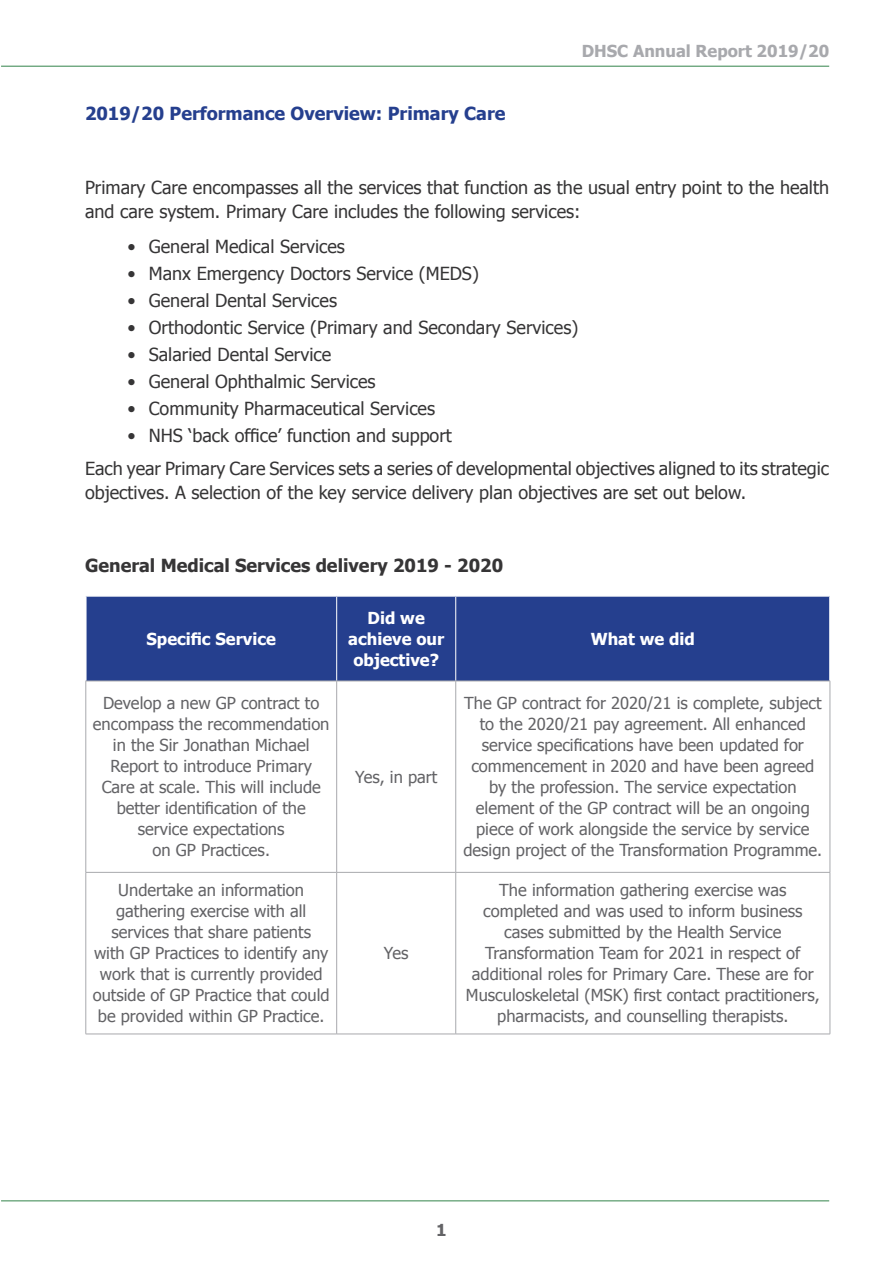
<style>
.page{position:relative;width:893px;height:1263px;background:#fff}
.page>*{position:absolute;margin:0;border:0;box-sizing:border-box;transform-origin:0 0}
.Body_Text{font:18px/24px "Tahoma";color:#363536}
.Black_Highlights{font:700 18px "Tahoma";color:#363536}
.Appendix_Title{font:700 18px "Tahoma";color:#253f8e}
.Body_Text-2{font:16.5px/21px "Tahoma";color:#636366;text-align:center}
.Body_Text-3{font:700 16.5px/21px "Tahoma";color:#fff;text-align:center}
.t1{font:700 16.5px "Tahoma";color:#a8a9ad}
.t2{font:700 16.5px "Tahoma";color:#636366}
</style>
<div class="page">
<hr style="left:1px;top:66px;width:828px;height:1px;background:#3f8b55">
<hr style="left:1px;top:1200px;width:828px;height:1px;background:#3f8b55">
<div style="left:87px;top:597px;width:742px;height:84px;background:#253f8e"></div>
<hr style="left:336px;top:597px;width:1px;height:84px;background:#fff">
<hr style="left:455px;top:597px;width:1px;height:84px;background:#fff">
<hr style="left:86px;top:681px;width:251px;height:1px;background:#a8a9ad">
<hr style="left:86px;top:681px;width:1px;height:191px;background:#a8a9ad">
<hr style="left:337px;top:681px;width:119px;height:1px;background:#a8a9ad">
<hr style="left:336px;top:681px;width:1px;height:191px;background:#a8a9ad">
<hr style="left:456px;top:681px;width:374px;height:1px;background:#a8a9ad">
<hr style="left:455px;top:681px;width:1px;height:191px;background:#a8a9ad">
<hr style="left:830px;top:681px;width:1px;height:191px;background:#a8a9ad">
<hr style="left:86px;top:872px;width:251px;height:1px;background:#a8a9ad">
<hr style="left:86px;top:872px;width:1px;height:162px;background:#a8a9ad">
<hr style="left:337px;top:872px;width:119px;height:1px;background:#a8a9ad">
<hr style="left:336px;top:872px;width:1px;height:162px;background:#a8a9ad">
<hr style="left:456px;top:872px;width:374px;height:1px;background:#a8a9ad">
<hr style="left:455px;top:872px;width:1px;height:162px;background:#a8a9ad">
<hr style="left:830px;top:872px;width:1px;height:162px;background:#a8a9ad">
<hr style="left:86px;top:1034px;width:251px;height:1px;background:#a8a9ad">
<hr style="left:337px;top:1034px;width:119px;height:1px;background:#a8a9ad">
<hr style="left:456px;top:1034px;width:374px;height:1px;background:#a8a9ad">
<p class="Appendix_Title" style="left:85px;top:101px;width:422px">2019/20 Performance Overview: Primary Care</p>
<p class="t1" style="left:582px;top:39px;width:249px">DHSC Annual Report 2019/20</p>
<p class="Body_Text" style="left:85px;top:174px;width:746px">Primary Care encompasses all the services that function as the usual entry point to the health and care system. Primary Care includes the following services:</p>
<p class="Body_Text" style="left:128px;top:234px;width:219px">• General Medical Services</p>
<p class="Body_Text" style="left:128px;top:261px;width:353px">• Manx Emergency Doctors Service (MEDS)</p>
<p class="Body_Text" style="left:128px;top:288px;width:211px">• General Dental Services</p>
<p class="Body_Text" style="left:128px;top:315px;width:452px">• Orthodontic Service (Primary and Secondary Services)</p>
<p class="Body_Text" style="left:128px;top:342px;width:205px">• Salaried Dental Service</p>
<p class="Body_Text" style="left:128px;top:369px;width:250px">• General Ophthalmic Services</p>
<p class="Body_Text" style="left:128px;top:396px;width:309px">• Community Pharmaceutical Services</p>
<p class="Body_Text" style="left:128px;top:423px;width:326px">• NHS ‘back office’ function and support</p>
<p class="Body_Text" style="left:85px;top:455px;width:746px">Each year Primary Care Services sets a series of developmental objectives aligned to its strategic objectives. A selection of the key service delivery plan objectives are set out below.</p>
<p class="Black_Highlights" style="left:85px;top:553px;width:420px">General Medical Services delivery 2019 - 2020</p>
<p class="Body_Text-3" style="left:146px;top:627px;width:131px">Specific Service</p>
<p class="Body_Text-3" style="left:348px;top:606px;width:98px">Did we achieve our objective?</p>
<p class="Body_Text-3" style="left:591px;top:627px;width:106px">What we did</p>
<p class="Body_Text-2" style="left:93px;top:692px;width:238px">Develop a new GP contract to encompass the recommendation in the Sir Jonathan Michael<br>Report to introduce Primary<br>Care at scale. This will include better identification of the service expectations<br>on GP Practices.</p>
<p class="Body_Text-2" style="left:93px;top:879px;width:238px">Undertake an information gathering exercise with all services that share patients<br>with GP Practices to identify any work that is currently provided outside of GP Practice that could be provided within GP Practice.</p>
<p class="Body_Text-2" style="left:355px;top:766px;width:84px">Yes, in part</p>
<p class="Body_Text-2" style="left:384px;top:942px;width:26px">Yes</p>
<p class="Body_Text-2" style="left:463px;top:692px;width:360px">The GP contract for 2020/21 is complete, subject to the 2020/21 pay agreement. All enhanced service specifications have been updated for commencement in 2020 and have been agreed by the profession. The service expectation element of the GP contract will be an ongoing piece of work alongside the service by service design project of the Transformation Programme.</p>
<p class="Body_Text-2" style="left:466px;top:879px;width:355px">The information gathering exercise was completed and was used to inform business cases submitted by the Health Service Transformation Team for 2021 in respect of additional roles for Primary Care. These are for Musculoskeletal (MSK) first contact practitioners, pharmacists, and counselling therapists.</p>
<p class="t2" style="left:436px;top:1218px;width:12px">1</p>
</div>
